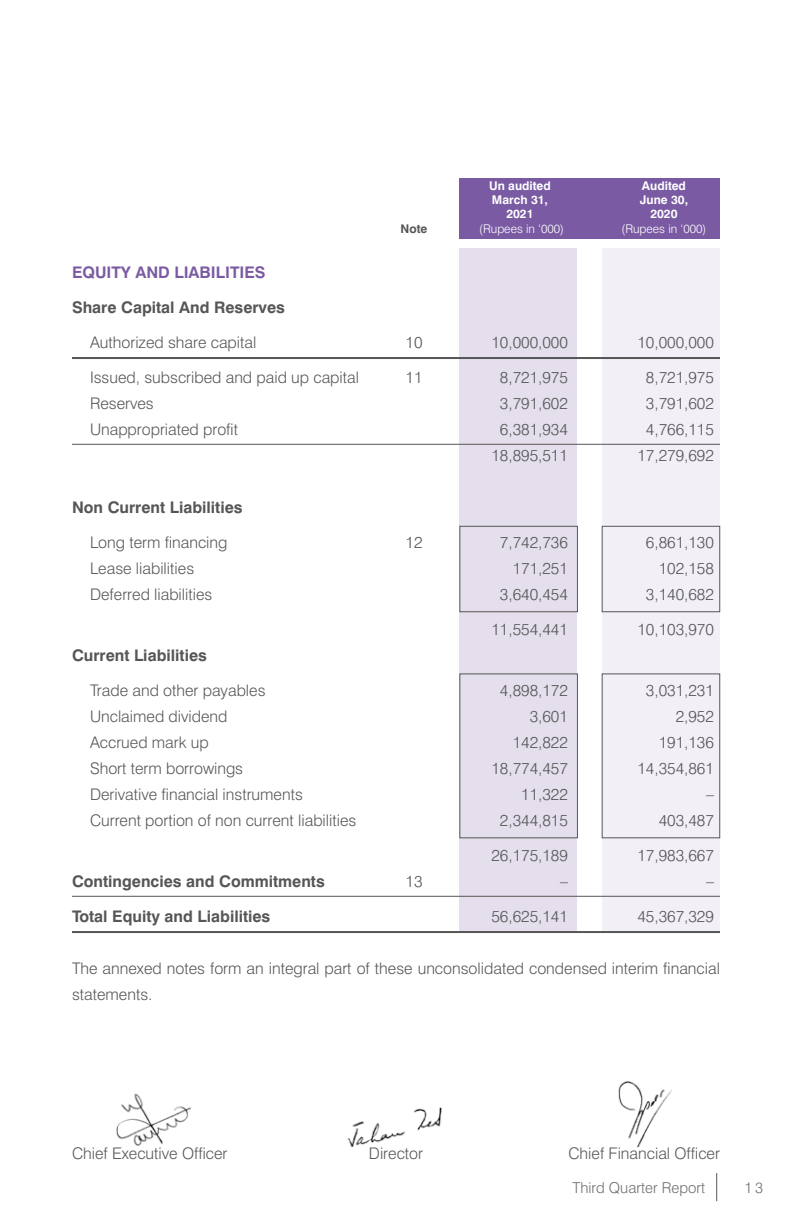
<style>
.page{position:relative;width:792px;height:1224px;background:#fff}
.page>*{position:absolute;margin:0;border:0;box-sizing:border-box;transform-origin:0 0}
.t1{font:300 16px/26px "Swiss 721 BT";color:#565656}
.t2{font:700 16px "Swiss 721 BT";color:#565656}
.t3{font:700 16px "Swiss 721 BT";color:#7a5ba3}
.t4{font:300 15px "Swiss 721 BT";color:#6f6f6e}
.t5{font:700 12px "Swiss 721 BT";color:#fff}
.t6{font:300 12px "Swiss 721 BT";color:#fff}
.t7{font:700 12px "Swiss 721 BT";color:#565656}
</style>
<div class="page">
<svg style="left:716px;top:1173px;width:1px;height:28px"></svg>
<div style="left:460px;top:178px;width:260px;height:61px;background:#7a5ba3"></div>
<div style="left:460px;top:248px;width:117px;height:684px;background:#e4deed"></div>
<div style="left:603px;top:248px;width:117px;height:684px;background:#f2eff6"></div>
<hr style="left:72px;top:357px;width:648px;height:2px;background:#565656">
<hr style="left:72px;top:444px;width:648px;height:1px;background:#565656">
<hr style="left:72px;top:896px;width:648px;height:1px;background:#565656">
<hr style="left:72px;top:931px;width:648px;height:2px;background:#565656">
<div style="left:460px;top:526px;width:118px;height:86px;border:1px solid #565656"></div>
<div style="left:602px;top:526px;width:118px;height:86px;border:1px solid #565656"></div>
<div style="left:460px;top:674px;width:118px;height:164px;border:1px solid #565656"></div>
<div style="left:602px;top:674px;width:118px;height:164px;border:1px solid #565656"></div>
<img style="left:347px;top:1107px;width:95px;height:41px">
<img style="left:116px;top:1093px;width:75px;height:53px">
<img style="left:618px;top:1081px;width:54px;height:66px">
<p class="t5" style="left:489px;top:178px;width:63px">Un audited</p>
<p class="t5" style="left:642px;top:178px;width:46px">Audited</p>
<p class="t5" style="left:492px;top:192px;width:58px">March 31,</p>
<p class="t5" style="left:640px;top:192px;width:50px">June 30,</p>
<p class="t5" style="left:506px;top:207px;width:29px">2021</p>
<p class="t5" style="left:650px;top:207px;width:29px">2020</p>
<p class="t7" style="left:401px;top:221px;width:28px">Note</p>
<p class="t6" style="left:479px;top:221px;width:86px">(Rupees in ‘000)</p>
<p class="t6" style="left:622px;top:221px;width:86px">(Rupees in ‘000)</p>
<p class="t3" style="left:72px;top:263px;width:195px">EQUITY AND LIABILITIES</p>
<p class="t2" style="left:72px;top:298px;width:214px">Share Capital And Reserves</p>
<p class="t1" style="left:90px;top:329px;width:168px">Authorized share capital</p>
<p class="t1" style="left:405px;top:329px;width:19px">10</p>
<p class="t1" style="left:491px;top:329px;width:78px">10,000,000</p>
<p class="t1" style="left:637px;top:329px;width:78px">10,000,000</p>
<p class="t1" style="left:90px;top:364px;width:271px">Issued, subscribed and paid up capital</p>
<p class="t1" style="left:405px;top:364px;width:19px">11</p>
<p class="t1" style="left:500px;top:364px;width:70px">8,721,975</p>
<p class="t1" style="left:646px;top:364px;width:70px">8,721,975</p>
<p class="t1" style="left:90px;top:390px;width:65px">Reserves</p>
<p class="t1" style="left:500px;top:390px;width:70px">3,791,602</p>
<p class="t1" style="left:646px;top:390px;width:70px">3,791,602</p>
<p class="t1" style="left:90px;top:416px;width:150px">Unappropriated profit</p>
<p class="t1" style="left:500px;top:416px;width:70px">6,381,934</p>
<p class="t1" style="left:646px;top:416px;width:70px">4,766,115</p>
<p class="t1" style="left:491px;top:442px;width:78px">18,895,511</p>
<p class="t1" style="left:637px;top:442px;width:78px">17,279,692</p>
<p class="t2" style="left:72px;top:498px;width:172px">Non Current Liabilities</p>
<p class="t1" style="left:90px;top:529px;width:139px">Long term financing</p>
<p class="t1" style="left:405px;top:529px;width:19px">12</p>
<p class="t1" style="left:500px;top:529px;width:70px">7,742,736</p>
<p class="t1" style="left:646px;top:529px;width:70px">6,861,130</p>
<p class="t1" style="left:90px;top:555px;width:106px">Lease liabilities</p>
<p class="t1" style="left:513px;top:555px;width:57px">171,251</p>
<p class="t1" style="left:659px;top:555px;width:57px">102,158</p>
<p class="t1" style="left:90px;top:581px;width:124px">Deferred liabilities</p>
<p class="t1" style="left:500px;top:581px;width:70px">3,640,454</p>
<p class="t1" style="left:646px;top:581px;width:70px">3,140,682</p>
<p class="t1" style="left:491px;top:616px;width:78px">11,554,441</p>
<p class="t1" style="left:637px;top:616px;width:78px">10,103,970</p>
<p class="t2" style="left:72px;top:646px;width:136px">Current Liabilities</p>
<p class="t1" style="left:90px;top:677px;width:177px">Trade and other payables</p>
<p class="t1" style="left:500px;top:677px;width:70px">4,898,172</p>
<p class="t1" style="left:646px;top:677px;width:70px">3,031,231</p>
<p class="t1" style="left:90px;top:703px;width:139px">Unclaimed dividend</p>
<p class="t1" style="left:530px;top:703px;width:40px">3,601</p>
<p class="t1" style="left:676px;top:703px;width:40px">2,952</p>
<p class="t1" style="left:90px;top:729px;width:120px">Accrued mark up</p>
<p class="t1" style="left:513px;top:729px;width:57px">142,822</p>
<p class="t1" style="left:659px;top:729px;width:57px">191,136</p>
<p class="t1" style="left:90px;top:755px;width:155px">Short term borrowings</p>
<p class="t1" style="left:491px;top:755px;width:78px">18,774,457</p>
<p class="t1" style="left:637px;top:755px;width:78px">14,354,861</p>
<p class="t1" style="left:90px;top:781px;width:214px">Derivative financial instruments</p>
<p class="t1" style="left:521px;top:781px;width:48px">11,322</p>
<p class="t1" style="left:706px;top:781px;width:9px">–</p>
<p class="t1" style="left:90px;top:807px;width:268px">Current portion of non current liabilities</p>
<p class="t1" style="left:500px;top:807px;width:70px">2,344,815</p>
<p class="t1" style="left:659px;top:807px;width:57px">403,487</p>
<p class="t1" style="left:491px;top:842px;width:78px">26,175,189</p>
<p class="t1" style="left:637px;top:842px;width:78px">17,983,667</p>
<p class="t2" style="left:72px;top:872px;width:254px">Contingencies and Commitments</p>
<p class="t1" style="left:405px;top:868px;width:19px">13</p>
<p class="t1" style="left:560px;top:868px;width:9px">–</p>
<p class="t1" style="left:706px;top:868px;width:9px">–</p>
<p class="t2" style="left:72px;top:907px;width:200px">Total Equity and Liabilities</p>
<p class="t1" style="left:491px;top:903px;width:78px">56,625,141</p>
<p class="t1" style="left:637px;top:903px;width:78px">45,367,329</p>
<p class="t1" style="left:72px;top:955px;width:650px">The annexed notes form an integral part of these unconsolidated condensed interim financial statements.</p>
<p class="t1" style="left:72px;top:1140px;width:157px">Chief Executive Officer</p>
<p class="t1" style="left:369px;top:1140px;width:56px">Director</p>
<p class="t1" style="left:569px;top:1140px;width:153px">Chief Financial Officer</p>
<p class="t4" style="left:572px;top:1178px;width:134px">Third Quarter Report</p>
<p class="t4" style="left:744px;top:1178px;width:20px">13</p>
</div>
